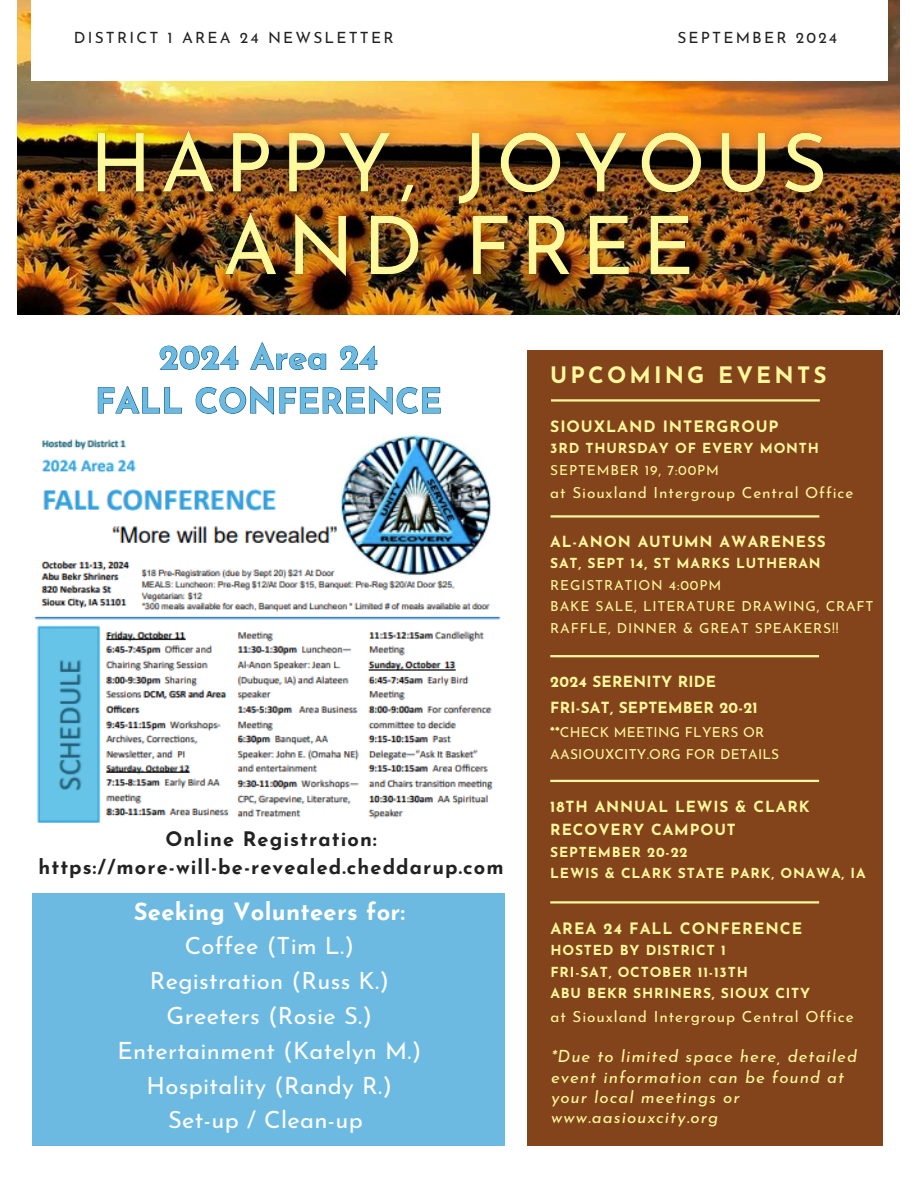
<style>
.page{position:relative;width:918px;height:1188px;background:#fff}
.page>*{position:absolute;margin:0;border:0;box-sizing:border-box;transform-origin:0 0}
.t1{font:700 34.2px/43.8px "Josefin Sans";color:#6cbae2;text-align:center}
.t2{font:23.85px/34.8px "Josefin Sans";letter-spacing:.015em;color:#fff;text-align:center}
.t3{font:700 23.85px "Josefin Sans";letter-spacing:.015em;color:#fff}
.t4{font:700 22.65px "Josefin Sans";letter-spacing:.14em;color:#fff99d}
.t5{font:700 19.95px/28.2px "Josefin Sans";letter-spacing:.055em;color:#222;text-align:center}
.t6{font:italic 16.8px/20.2px "Josefin Sans";letter-spacing:.06em;color:#fff99d}
.t7{font:700 15.75px "Josefin Sans";letter-spacing:.06em;color:#fff99d}
.t8{font:15.45px "Josefin Sans";letter-spacing:.14em;color:#222}
.t9{font:15.3px "Josefin Sans";letter-spacing:.06em;color:#fff99d}
.t10{font:700 15.3px/23.7px "Josefin Sans";letter-spacing:.06em;color:#fff99d}
.t11{font:700 15.3px "Josefin Sans";letter-spacing:.015em;color:#fff99d}
.t12{font:700 13.8px/21.3px "Josefin Sans";letter-spacing:.06em;color:#fff99d}
.t13{font:13.8px/21.3px "Josefin Sans";letter-spacing:.06em;color:#fff99d}
.t14{font:13.8px/22.5px "Josefin Sans";letter-spacing:.015em;color:#fff99d}
.s1{font-weight:700}
</style>
<div class="page">
<div style="left:527px;top:350px;width:355px;height:795px;background:#84441b"></div>
<img style="left:18px;top:0;width:882px;height:314px">
<hr style="left:551px;top:399px;width:269px;height:3px;background:#fff99d">
<div style="left:31px;top:0;width:856px;height:81px;background:#fff"></div>
<hr style="left:551px;top:515px;width:268px;height:3px;background:#fff99d">
<hr style="left:550px;top:655px;width:269px;height:2px;background:#fff99d">
<hr style="left:550px;top:780px;width:269px;height:2px;background:#fff99d">
<div style="left:32px;top:893px;width:473px;height:253px;background:#6cbae2"></div>
<hr style="left:550px;top:901px;width:269px;height:3px;background:#fff99d">
<img style="left:34px;top:435px;width:467px;height:388px">
<img style="left:72px;top:109px;width:778px;height:196px">
<svg style="left:160px;top:342px;width:217px;height:28px"></svg>
<svg style="left:98px;top:386px;width:343px;height:29px"></svg>
<h3 class="t8" style="left:74px;top:31px;width:321px">DISTRICT 1 AREA 24 NEWSLETTER</h3>
<p class="t8" style="left:677px;top:31px;width:161px">SEPTEMBER 2024</p>
<p class="t1" style="left:95px;top:339px;width:349px">2024 Area 24<br>FALL CONFERENCE</p>
<h6 class="t5" style="left:38px;top:827px;width:467px">Online Registration: https://more-will-be-revealed.cheddarup.com</h6>
<h4 class="t3" style="left:134px;top:902px;width:273px">Seeking Volunteers for:</h4>
<p class="t2" style="left:117px;top:931px;width:306px">Coffee (Tim L.)<br>Registration (Russ K.)<br>Greeters (Rosie S.)<br>Entertainment (Katelyn M.)<br>Hospitality (Randy R.)<br>Set-up / Clean-up</p>
<p class="t4" style="left:550px;top:366px;width:278px">UPCOMING EVENTS</p>
<p class="t7" style="left:550px;top:420px;width:230px">SIOUXLAND INTERGROUP</p>
<p class="t12" style="left:550px;top:439px;width:270px">3RD THURSDAY OF EVERY MONTH</p>
<p class="t13" style="left:550px;top:461px;width:170px">SEPTEMBER 19, 7:00PM</p>
<p class="t9" style="left:550px;top:487px;width:305px">at Siouxland Intergroup Central Office</p>
<p class="t10" style="left:550px;top:531px;width:277px">AL-ANON AUTUMN AWARENESS</p>
<h2 class="t12" style="left:550px;top:554px;width:272px">SAT, SEPT 14, ST MARKS LUTHERAN</h2>
<p class="t13" style="left:550px;top:576px;width:172px">REGISTRATION 4:00PM</p>
<h5 class="t13" style="left:550px;top:597px;width:325px">BAKE SALE, LITERATURE DRAWING, CRAFT<br>RAFFLE, DINNER &amp; GREAT SPEAKERS!!</h5>
<p class="t11" style="left:550px;top:676px;width:167px">2024 SERENITY RIDE</p>
<p class="t11" style="left:550px;top:702px;width:209px">FRI-SAT, SEPTEMBER 20-21</p>
<p class="t14" style="left:550px;top:722px;width:230px"><span class="s1">**</span>CHECK MEETING FLYERS OR<br>AASIOUXCITY.ORG FOR DETAILS</p>
<p class="t10" style="left:550px;top:796px;width:261px">18TH ANNUAL LEWIS &amp; CLARK<br>RECOVERY CAMPOUT</p>
<p class="t12" style="left:550px;top:842px;width:317px">SEPTEMBER 20-22<br>LEWIS &amp; CLARK STATE PARK, ONAWA, IA</p>
<p class="t7" style="left:550px;top:922px;width:253px">AREA 24 FALL CONFERENCE</p>
<p class="t12" style="left:550px;top:941px;width:261px">HOSTED BY DISTRICT 1<br>FRI-SAT, OCTOBER 11-13TH<br>ABU BEKR SHRINERS, SIOUX CITY</p>
<p class="t9" style="left:550px;top:1010px;width:305px">at Siouxland Intergroup Central Office</p>
<p class="t6" style="left:551px;top:1048px;width:308px">*Due to limited space here, detailed event information can be found at your local meetings or www.aasiouxcity.org</p>
</div>
